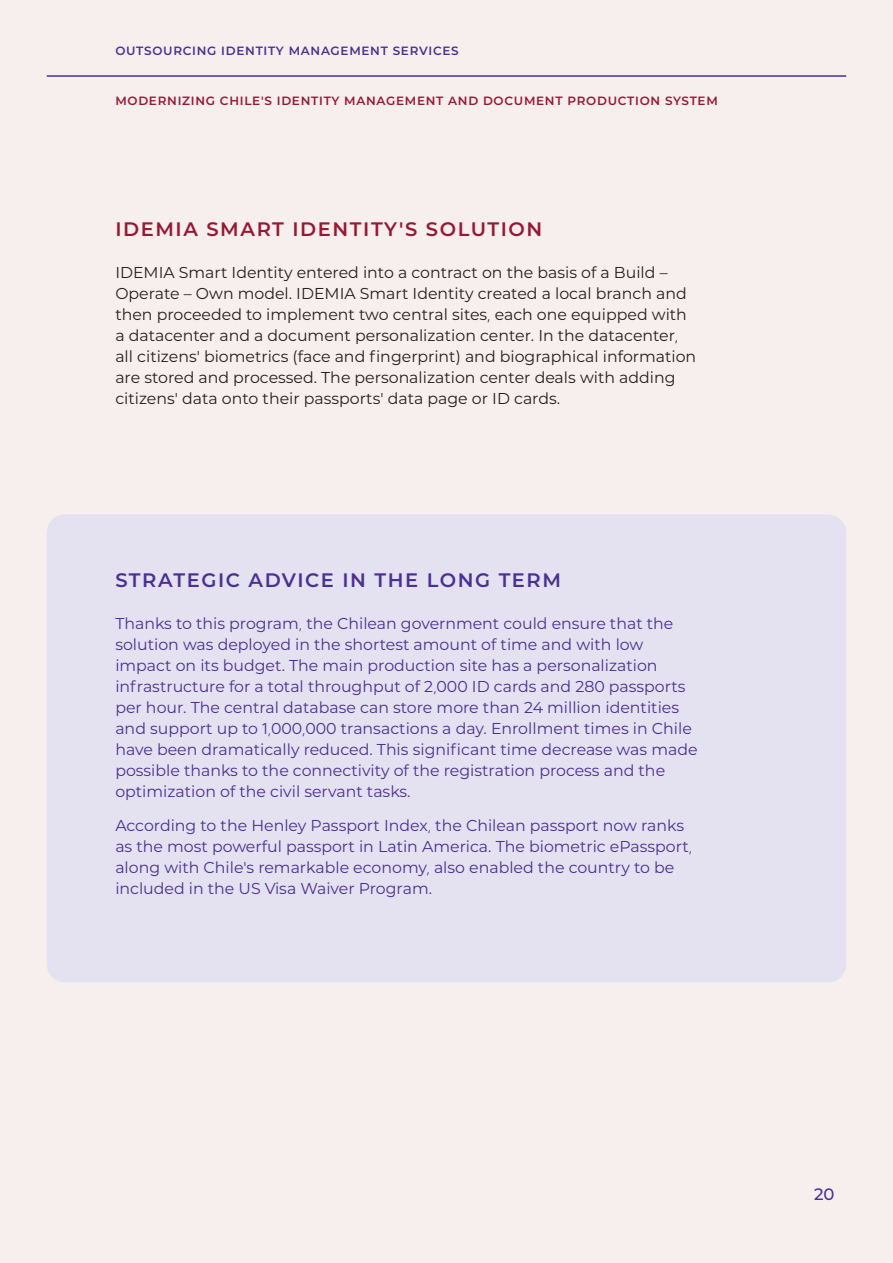
<style>
.page{position:relative;width:893px;height:1263px;background:#f7efed}
.page>*{position:absolute;margin:0;border:0;box-sizing:border-box;transform-origin:0 0}
.Challenge{font:600 19.5px "IDEMIA";letter-spacing:.08em;color:#971833}
.Challenge-2{font:600 19.5px "IDEMIA";letter-spacing:.08em;color:#4a3093}
.t1{font:500 16.5px "IDEMIA";color:#4a3093}
.Body{font:15.75px/21px "IDEMIA";color:#4a3093}
.Body-2{font:15.75px/21px "IDEMIA";color:#231f20}
.Running_Header_Sub{font:600 12px "IDEMIA";letter-spacing:.06em;color:#971833}
.t2{font:600 12px "IDEMIA";letter-spacing:.06em;color:#4a3093}
</style>
<div class="page">
<hr style="left:47px;top:75px;width:799px;height:2px;background:#4a3093">
<div style="left:47px;top:514px;width:799px;height:468px;background:#e4e1f0;border-radius:18px"></div>
<p class="t2" style="left:115px;top:42px;width:345px">OUTSOURCING IDENTITY MANAGEMENT SERVICES</p>
<p class="Running_Header_Sub" style="left:115px;top:92px;width:604px">MODERNIZING CHILE’S IDENTITY MANAGEMENT AND DOCUMENT PRODUCTION SYSTEM</p>
<p class="Challenge" style="left:115px;top:215px;width:428px">IDEMIA SMART IDENTITY’S SOLUTION</p>
<p class="Body-2" style="left:115px;top:261px;width:582px">IDEMIA Smart Identity entered into a contract on the basis of a Build – Operate – Own model. IDEMIA Smart Identity created a local branch and then proceeded to implement two central sites, each one equipped with a datacenter and a document personalization center. In the datacenter, all citizens’ biometrics (face and fingerprint) and biographical information are stored and processed. The personalization center deals with adding citizens’ data onto their passports’ data page or ID cards.</p>
<p class="Challenge-2" style="left:115px;top:566px;width:447px">STRATEGIC ADVICE IN THE LONG TERM</p>
<p class="Body" style="left:115px;top:612px;width:584px">Thanks to this program, the Chilean government could ensure that the solution was deployed in the shortest amount of time and with low impact on its budget. The main production site has a personalization infrastructure for a total throughput of 2,000 ID cards and 280 passports per hour. The central database can store more than 24 million identities and support up to 1,000,000 transactions a day. Enrollment times in Chile have been dramatically reduced. This significant time decrease was made possible thanks to the connectivity of the registration process and the optimization of the civil servant tasks.</p>
<p class="Body" style="left:115px;top:814px;width:578px">According to the Henley Passport Index, the Chilean passport now ranks as the most powerful passport in Latin America. The biometric ePassport, along with Chile’s remarkable economy, also enabled the country to be included in the US Visa Waiver Program.</p>
<p class="t1" style="left:814px;top:1183px;width:22px">20</p>
</div>
